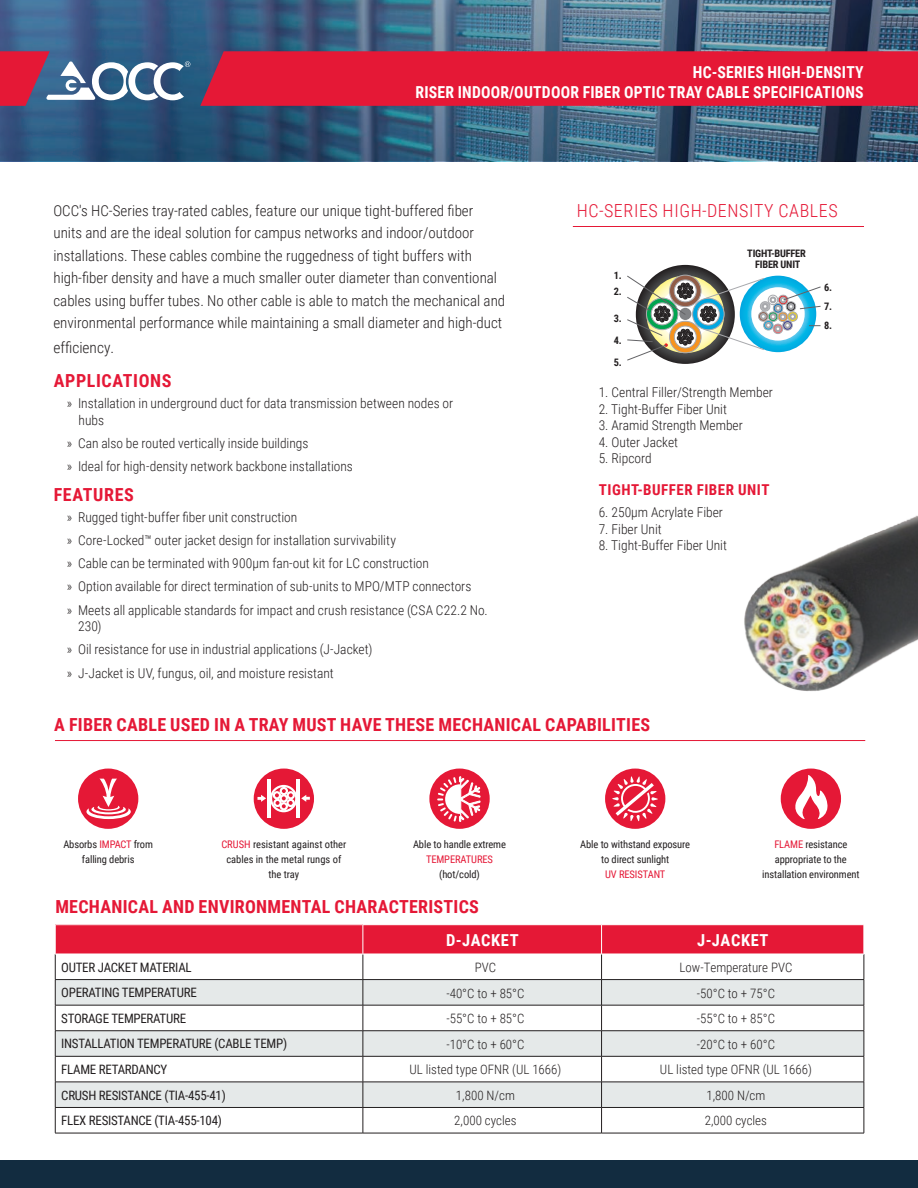
<style>
.page{position:relative;width:918px;height:1188px;background:#fff}
.page>*{position:absolute;margin:0;border:0;box-sizing:border-box;transform-origin:0 0}
.page_subheads{font:700 18px "Roboto Condensed";letter-spacing:.015em;color:#e51836}
.t1{font:300 18px "Roboto Condensed";letter-spacing:.035em;color:#e51836}
.page_subheads-2{font:700 18px "Roboto Condensed";letter-spacing:.035em;color:#e51836}
.t2{font:700 16.5px "Roboto Condensed";letter-spacing:.015em;color:#fff;scale:.95 1}
.t3{font:700 16.5px "Roboto Condensed";letter-spacing:.015em;color:#fff}
.t4{font:300 15.3px "Roboto Condensed";color:#231f20}
.t5{font:300 15px/22.5px "Roboto Condensed";color:#231f20}
.t6{font:700 15px "Roboto Condensed";letter-spacing:.035em;color:#e51836}
.Body_copy{font:300 13.5px/16.5px "Roboto Condensed";color:#231f20}
.t7{font:300 12.9px "Roboto Condensed";color:#231f20}
.t8{font:12.9px "Roboto Condensed";letter-spacing:-.02em;color:#231f20}
.t9{font:10.5px/15px "Roboto Condensed";letter-spacing:-.01em;color:#231f20;text-align:center}
.t10{font:10.5px "Roboto Condensed";letter-spacing:-.01em;color:#e51836}
.t11{font:700 10.35px/22px "Roboto Condensed";letter-spacing:-.02em;color:#231f20;text-align:justify}
.s1{color:#e51836}
</style>
<div class="page">
<img style="left:744px;top:515px;width:174px;height:176px">
<svg style="left:0;top:0;width:918px;height:161px;background:#3c6280"></svg>
<div style="left:200px;top:51px;width:718px;height:55px;background:#e51836"></div>
<svg style="left:0;top:51px;width:190px;height:55px"></svg>
<hr style="left:573px;top:226px;width:291px;height:1px;background:#e51836">
<div style="left:0;top:1161px;width:918px;height:27px;background:#122c40"></div>
<svg style="left:636px;top:265px;width:99px;height:99px"></svg>
<svg style="left:693px;top:298px;width:31px;height:32px"></svg>
<div style="left:692px;top:298px;width:32px;height:32px;border:1px solid #a8a9ad;border-radius:50%"></div>
<svg style="left:697px;top:303px;width:22px;height:22px"></svg>
<div style="left:697px;top:303px;width:22px;height:22px;border:1px solid #a8a9ad;border-radius:50%"></div>
<svg style="left:670px;top:275px;width:31px;height:32px"></svg>
<div style="left:669px;top:275px;width:32px;height:32px;border:1px solid #a8a9ad;border-radius:50%"></div>
<svg style="left:674px;top:280px;width:22px;height:22px"></svg>
<div style="left:674px;top:280px;width:22px;height:22px;border:1px solid #a8a9ad;border-radius:50%"></div>
<svg style="left:670px;top:321px;width:31px;height:32px"></svg>
<div style="left:669px;top:321px;width:32px;height:32px;border:1px solid #a8a9ad;border-radius:50%"></div>
<svg style="left:674px;top:326px;width:22px;height:22px"></svg>
<div style="left:674px;top:326px;width:22px;height:22px;border:1px solid #a8a9ad;border-radius:50%"></div>
<svg style="left:627px;top:275px;width:66px;height:86px"></svg>
<svg style="left:700px;top:278px;width:121px;height:72px"></svg>
<div style="left:55px;top:925px;width:308px;height:29px;background:#e51836"></div>
<svg style="left:56px;top:980px;width:307px;height:127px;fill:#e5e9e9"></svg>
<hr style="left:55px;top:979px;width:308px;height:1px;background:#231f20">
<hr style="left:55px;top:1005px;width:308px;height:1px;background:#231f20">
<hr style="left:55px;top:1030px;width:308px;height:1px;background:#231f20">
<hr style="left:55px;top:1056px;width:308px;height:1px;background:#231f20">
<hr style="left:55px;top:1082px;width:308px;height:1px;background:#231f20">
<hr style="left:55px;top:1107px;width:308px;height:1px;background:#231f20">
<svg style="left:55px;top:925px;width:1px;height:208px"></svg>
<hr style="left:55px;top:1133px;width:308px;height:1px;background:#231f20">
<hr style="left:363px;top:1133px;width:239px;height:1px;background:#231f20">
<hr style="left:602px;top:1133px;width:262px;height:1px;background:#231f20">
<svg style="left:363px;top:925px;width:502px;height:208px"></svg>
<hr style="left:55px;top:954px;width:308px;height:1px;background:#fff">
<hr style="left:363px;top:954px;width:239px;height:1px;background:#fff">
<hr style="left:602px;top:954px;width:262px;height:1px;background:#fff">
<div style="left:78px;top:769px;width:60px;height:60px;background:#e51836;border-radius:50%"></div>
<svg style="left:86px;top:778px;width:45px;height:41px"></svg>
<div style="left:254px;top:769px;width:60px;height:60px;background:#e51836;border-radius:50%"></div>
<hr style="left:297px;top:779px;width:3px;height:39px;background:#fff">
<hr style="left:267px;top:779px;width:3px;height:39px;background:#fff">
<svg style="left:257px;top:785px;width:53px;height:27px"></svg>
<div style="left:605px;top:769px;width:60px;height:60px;background:#e51836;border-radius:50%"></div>
<svg style="left:612px;top:776px;width:46px;height:46px"></svg>
<div style="left:429px;top:769px;width:61px;height:60px;background:#e51836;border-radius:50%"></div>
<svg style="left:437px;top:776px;width:44px;height:46px"></svg>
<div style="left:781px;top:769px;width:60px;height:60px;background:#e51836;border-radius:50%"></div>
<svg style="left:795px;top:775px;width:32px;height:44px"></svg>
<hr style="left:55px;top:740px;width:810px;height:1px;background:#e51836">
<p class="t2" style="left:693px;top:61px;width:181px">HC-SERIES HIGH-DENSITY</p>
<p class="t2" style="left:415px;top:80px;width:473px">RISER INDOOR/OUTDOOR FIBER OPTIC TRAY CABLE SPECIFICATIONS</p>
<p class="t5" style="left:53px;top:199px;width:453px">OCC's HC-Series tray-rated cables, feature our unique tight-buffered fiber units and are the ideal solution for campus networks and indoor/outdoor installations. These cables combine the ruggedness of tight buffers with high-fiber density and have a much smaller outer diameter than conventional cables using buffer tubes. No other cable is able to match the mechanical and environmental performance while maintaining a small diameter and high-duct</p>
<p class="t4" style="left:53px;top:337px;width:62px">efficiency.</p>
<p class="page_subheads-2" style="left:54px;top:368px;width:119px">APPLICATIONS</p>
<p class="Body_copy" style="left:79px;top:395px;width:376px;text-indent:-12px">» Installation in underground duct for data transmission between nodes or hubs</p>
<p class="Body_copy" style="left:67px;top:435px;width:243px">» Can also be routed vertically inside buildings</p>
<p class="Body_copy" style="left:67px;top:458px;width:287px">» Ideal for high-density network backbone installations</p>
<p class="page_subheads-2" style="left:54px;top:482px;width:82px">FEATURES</p>
<p class="Body_copy" style="left:67px;top:508px;width:232px">» Rugged tight-buffer fiber unit construction</p>
<p class="Body_copy" style="left:67px;top:531px;width:331px">» Core-Locked™ outer jacket design for installation survivability</p>
<p class="Body_copy" style="left:67px;top:555px;width:364px">» Cable can be terminated with 900µm fan-out kit for LC construction</p>
<p class="Body_copy" style="left:67px;top:578px;width:406px">» Option available for direct termination of sub-units to MPO/MTP connectors</p>
<p class="Body_copy" style="left:78px;top:601px;width:411px;text-indent:-11px">» Meets all applicable standards for impact and crush resistance (CSA C22.2 No.<br>230)</p>
<p class="Body_copy" style="left:67px;top:641px;width:307px">» Oil resistance for use in industrial applications (J-Jacket)</p>
<p class="Body_copy" style="left:67px;top:664px;width:268px">» J-Jacket is UV, fungus, oil, and moisture resistant</p>
<p class="t1" style="left:577px;top:198px;width:262px">HC-SERIES HIGH-DENSITY CABLES</p>
<p class="t11" style="left:614px;top:267px;width:10px;line-height:16.2px">1.<br>2.</p>
<p class="t11" style="left:614px;top:307px;width:10px">3.<br>4.<br>5.</p>
<p class="t11" style="left:747px;top:247px;width:60px;line-height:11.9px;text-align:center">TIGHT-BUFFER<br>FIBER UNIT</p>
<p class="Body_copy" style="left:599px;top:384px;width:176px">1. Central Filler/Strength Member</p>
<p class="Body_copy" style="left:599px;top:400px;width:130px">2. Tight-Buffer Fiber Unit</p>
<p class="Body_copy" style="left:599px;top:417px;width:146px">3. Aramid Strength Member</p>
<p class="Body_copy" style="left:599px;top:433px;width:81px">4. Outer Jacket</p>
<p class="Body_copy" style="left:599px;top:450px;width:55px">5. Ripcord</p>
<p class="t6" style="left:599px;top:479px;width:172px">TIGHT-BUFFER FIBER UNIT</p>
<p class="Body_copy" style="left:599px;top:504px;width:126px">6. 250µm Acrylate Fiber</p>
<p class="Body_copy" style="left:599px;top:520px;width:65px">7. Fiber Unit</p>
<p class="Body_copy" style="left:599px;top:537px;width:130px">8. Tight-Buffer Fiber Unit</p>
<p class="t11" style="left:824px;top:277px;width:10px;line-height:19.2px">6.<br>7.<br>8.</p>
<p class="page_subheads" style="left:54px;top:712px;width:597px">A FIBER CABLE USED IN A TRAY MUST HAVE THESE MECHANICAL CAPABILITIES</p>
<p class="t9" style="left:63px;top:837px;width:91px">Absorbs <span class="s1">IMPACT</span> from falling debris</p>
<p class="t9" style="left:221px;top:837px;width:127px"><span class="s1">CRUSH</span> resistant against other cables in the metal rungs of the tray</p>
<p class="t9" style="left:580px;top:837px;width:111px">Able to withstand exposure to direct sunlight</p>
<p class="t9" style="left:413px;top:837px;width:94px">Able to handle extreme<br><span class="s1">TEMPERATURES </span>(hot/cold)</p>
<p class="t9" style="left:762px;top:837px;width:99px"><span class="s1">FLAME</span> resistance appropriate to the installation environment</p>
<p class="t10" style="left:605px;top:867px;width:62px">UV RESISTANT</p>
<p class="page_subheads" style="left:55px;top:894px;width:425px">MECHANICAL AND ENVIRONMENTAL CHARACTERISTICS</p>
<p class="t3" style="left:446px;top:929px;width:74px">D-JACKET</p>
<p class="t3" style="left:697px;top:929px;width:73px">J-JACKET</p>
<p class="t8" style="left:61px;top:958px;width:132px">OUTER JACKET MATERIAL</p>
<p class="t7" style="left:475px;top:958px;width:23px">PVC</p>
<p class="t7" style="left:680px;top:958px;width:114px">Low-Temperature PVC</p>
<p class="t8" style="left:61px;top:984px;width:137px">OPERATING TEMPERATURE</p>
<p class="t7" style="left:446px;top:984px;width:80px">-40°C to + 85°C</p>
<p class="t7" style="left:697px;top:984px;width:80px">-50°C to + 75°C</p>
<p class="t8" style="left:61px;top:1009px;width:126px">STORAGE TEMPERATURE</p>
<p class="t7" style="left:446px;top:1010px;width:80px">-55°C to + 85°C</p>
<p class="t7" style="left:697px;top:1010px;width:80px">-55°C to + 85°C</p>
<p class="t8" style="left:61px;top:1035px;width:227px">INSTALLATION TEMPERATURE (CABLE TEMP)</p>
<p class="t7" style="left:446px;top:1035px;width:80px">-10°C to + 60°C</p>
<p class="t7" style="left:697px;top:1035px;width:80px">-20°C to + 60°C</p>
<p class="t8" style="left:61px;top:1060px;width:108px">FLAME RETARDANCY</p>
<p class="t7" style="left:409px;top:1061px;width:153px">UL listed type OFNR (UL 1666)</p>
<p class="t7" style="left:660px;top:1061px;width:153px">UL listed type OFNR (UL 1666)</p>
<p class="t8" style="left:61px;top:1086px;width:166px">CRUSH RESISTANCE (TIA-455-41)</p>
<p class="t7" style="left:456px;top:1086px;width:60px">1,800 N/cm</p>
<p class="t7" style="left:706px;top:1086px;width:60px">1,800 N/cm</p>
<p class="t8" style="left:61px;top:1112px;width:162px">FLEX RESISTANCE (TIA-455-104)</p>
<p class="t7" style="left:454px;top:1112px;width:64px">2,000 cycles</p>
<p class="t7" style="left:705px;top:1112px;width:64px">2,000 cycles</p>
</div>
